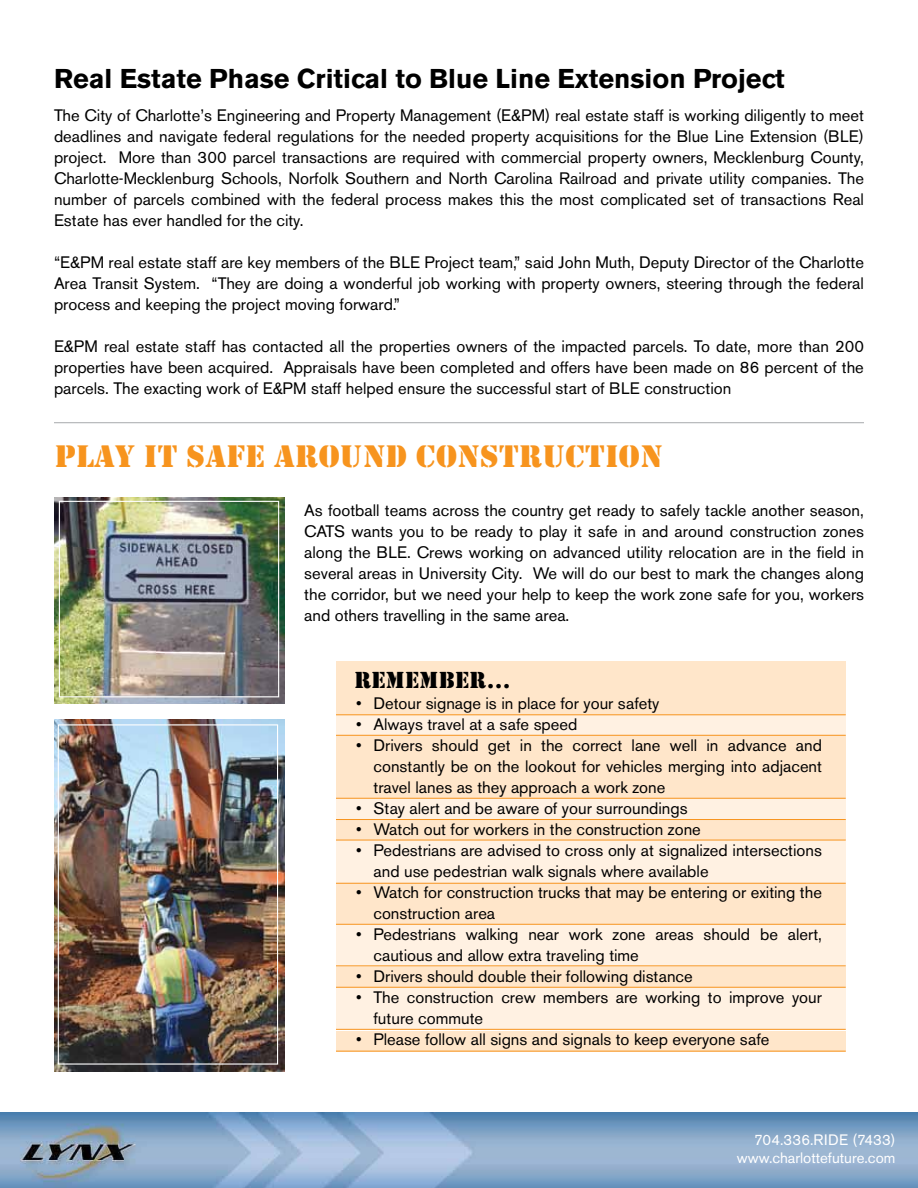
<style>
.page{position:relative;width:918px;height:1188px;background:#fff}
.page>*{position:absolute;margin:0;border:0;box-sizing:border-box;transform-origin:0 0}
.t1{font:33px "Stencil";letter-spacing:.015em;color:#f7941e}
.t2{font:700 27px "Akzidenz Grotesk BE";color:#000}
.t3{font:24px "Stencil";color:#000}
.t4{font:16.5px/21px "Akzidenz Grotesk BE";color:#000;text-align:justify}
.t5{font:15px/18px "Akzidenz Grotesk BE";color:#fff;text-align:right}
</style>
<div class="page">
<img style="left:0;top:1113px;width:918px;height:75px">
<hr style="left:54px;top:422px;width:810px;height:1px;background:#a7a9ac">
<img style="left:54px;top:497px;width:230px;height:206px">
<img style="left:54px;top:720px;width:230px;height:351px">
<div style="left:59px;top:501px;width:220px;height:196px;border:1px solid #fff"></div>
<div style="left:58px;top:724px;width:220px;height:341px;border:1px solid #fff"></div>
<div style="left:336px;top:714px;width:510px;height:21px;background:#fff1e2"></div>
<div style="left:336px;top:661px;width:510px;height:53px;background:#ffe6ca"></div>
<div style="left:336px;top:736px;width:510px;height:62px;background:#ffe6ca"></div>
<div style="left:336px;top:820px;width:510px;height:20px;background:#ffe6ca"></div>
<div style="left:336px;top:884px;width:510px;height:40px;background:#ffe6ca"></div>
<div style="left:336px;top:966px;width:510px;height:21px;background:#ffe6ca"></div>
<div style="left:336px;top:1031px;width:510px;height:21px;background:#ffe6ca"></div>
<div style="left:336px;top:799px;width:510px;height:20px;background:#fff1e2"></div>
<div style="left:336px;top:840px;width:510px;height:43px;background:#fff1e2"></div>
<div style="left:336px;top:924px;width:510px;height:42px;background:#fff1e2"></div>
<div style="left:336px;top:987px;width:510px;height:43px;background:#fff1e2"></div>
<hr style="left:336px;top:714px;width:510px;height:1px;background:#f7941e">
<hr style="left:336px;top:735px;width:510px;height:1px;background:#f7941e">
<hr style="left:336px;top:798px;width:510px;height:1px;background:#f7941e">
<hr style="left:336px;top:819px;width:510px;height:1px;background:#f7941e">
<hr style="left:336px;top:840px;width:510px;height:1px;background:#f7941e">
<hr style="left:336px;top:883px;width:510px;height:1px;background:#f7941e">
<hr style="left:336px;top:924px;width:510px;height:1px;background:#f7941e">
<hr style="left:336px;top:965px;width:510px;height:1px;background:#f7941e">
<hr style="left:336px;top:987px;width:510px;height:1px;background:#f7941e">
<hr style="left:336px;top:1051px;width:510px;height:1px;background:#f7941e">
<hr style="left:336px;top:1029px;width:510px;height:1px;background:#f7941e">
<h2 class="t2" style="left:54px;top:63px;width:732px">Real Estate Phase Critical to Blue Line Extension Project</h2>
<p class="t4" style="left:54px;top:105px;width:812px">The City of Charlotte’s Engineering and Property Management (E&amp;PM) real estate staff is working diligently to meet deadlines and navigate federal regulations for the needed property acquisitions for the Blue Line Extension (BLE) project. More than 300 parcel transactions are required with commercial property owners, Mecklenburg County, Charlotte-Mecklenburg Schools, Norfolk Southern and North Carolina Railroad and private utility companies. The number of parcels combined with the federal process makes this the most complicated set of transactions Real Estate has ever handled for the city.</p>
<p class="t4" style="left:54px;top:252px;width:812px">“E&amp;PM real estate staff are key members of the BLE Project team,” said John Muth, Deputy Director of the Charlotte Area Transit System. “They are doing a wonderful job working with property owners, steering through the federal process and keeping the project moving forward.”</p>
<p class="t4" style="left:54px;top:336px;width:812px">E&amp;PM real estate staff has contacted all the properties owners of the impacted parcels. To date, more than 200 properties have been acquired. Appraisals have been completed and offers have been made on 86 percent of the parcels. The exacting work of E&amp;PM staff helped ensure the successful start of BLE construction</p>
<h1 class="t1" style="left:55px;top:437px;width:467px">PLAY IT SAFE AROUND CONSTRU</h1>
<h1 class="t1" style="left:566px;top:437px;width:40px">CTION</h1>
<p class="t4" style="left:304px;top:500px;width:561px">As football teams across the country get ready to safely tackle another season, CATS wants you to be ready to play it safe in and around construction zones along the BLE. Crews working on advanced utility relocation are in the field in several areas in University City. We will do our best to mark the changes along the corridor, but we need your help to keep the work zone safe for you, workers and others travelling in the same area.</p>
<h3 class="t3" style="left:354px;top:667px;width:158px">REMEMBER...</h3>
<p class="t4" style="left:356px;top:693px;width:305px">• Detour signage is in place for your safety</p>
<p class="t4" style="left:356px;top:714px;width:223px">• Always travel at a safe speed</p>
<p class="t4" style="left:374px;top:735px;width:450px;text-indent:-17px">• Drivers should get in the correct lane well in advance and constantly be on the lookout for vehicles merging into adjacent travel lanes as they approach a work zone</p>
<p class="t4" style="left:356px;top:798px;width:333px">• Stay alert and be aware of your surroundings</p>
<p class="t4" style="left:356px;top:819px;width:346px">• Watch out for workers in the construction zone</p>
<p class="t4" style="left:373px;top:840px;width:450px;text-indent:-17px">• Pedestrians are advised to cross only at signalized intersections and use pedestrian walk signals where available</p>
<p class="t4" style="left:373px;top:882px;width:450px;text-indent:-17px">• Watch for construction trucks that may be entering or exiting the construction area</p>
<p class="t4" style="left:374px;top:924px;width:450px;text-indent:-17px">• Pedestrians walking near work zone areas should be alert, cautious and allow extra traveling time</p>
<p class="t4" style="left:356px;top:966px;width:338px">• Drivers should double their following distance</p>
<p class="t4" style="left:374px;top:987px;width:450px;text-indent:-17px">• The construction crew members are working to improve your future commute</p>
<p class="t4" style="left:356px;top:1029px;width:415px">• Please follow all signs and signals to keep everyone safe</p>
<p class="t5" style="left:737px;top:1131px;width:160px">704.336.RIDE (7433) www.charlottefuture.com</p>
</div>
